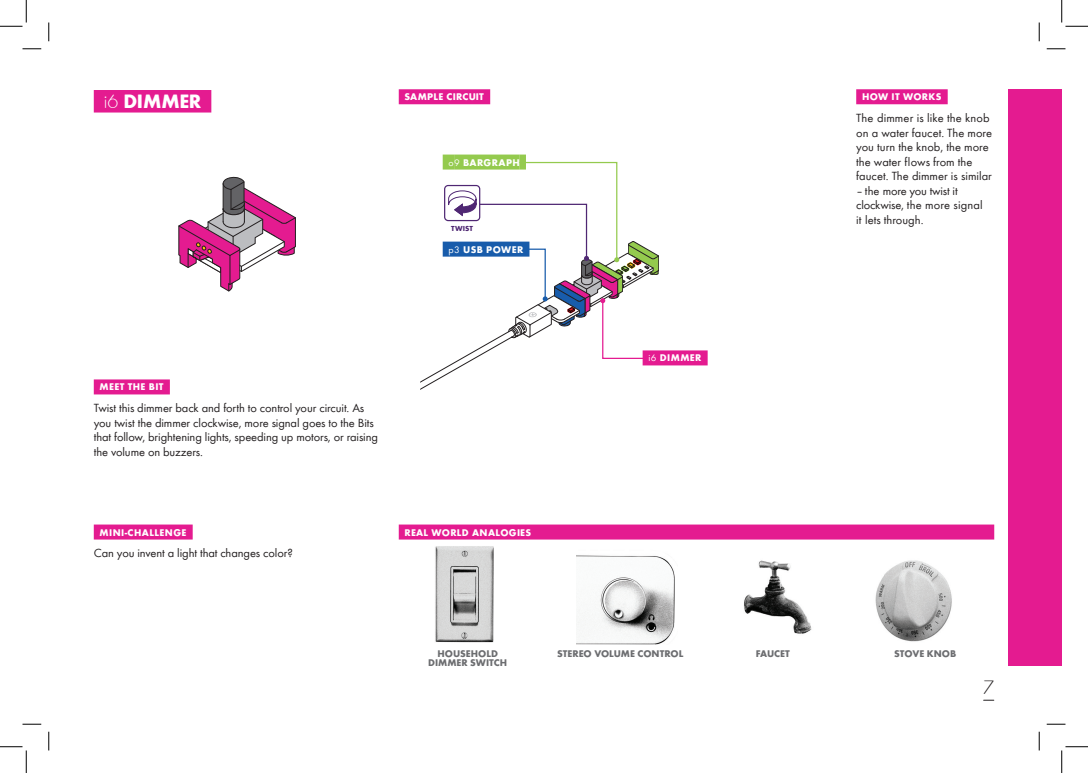
<style>
.page{position:relative;width:1088px;height:773px;background:#fff}
.page>*{position:absolute;margin:0;border:0;box-sizing:border-box;transform-origin:0 0}
.t1{font:700 20px "Futura Round";letter-spacing:-.015em;color:#fff}
.t2{font:300 20px "Futura Round";color:#231f20}
.t3{font:12.5px/14.5px "Futura Round";letter-spacing:-.01em;color:#231f20}
.t4{font:700 10px "Futura Round";letter-spacing:.035em;color:#fff}
.t5{font:700 10px/9.5px "Futura Round";color:#6c6d70;text-align:center}
.t6{font:700 7.5px "Futura Round";letter-spacing:.01em;color:#4f2773}
.s1{font-weight:300}
.s2{font-weight:400}
</style>
<div class="page">
<div style="left:1008px;top:89px;width:53px;height:577px;background:#e41b90"></div>
<svg style="left:178px;top:176px;width:118px;height:115px"></svg>
<div style="left:94px;top:379px;width:76px;height:15px;background:#e41b90"></div>
<div style="left:94px;top:524px;width:99px;height:15px;background:#e41b90"></div>
<div style="left:94px;top:90px;width:117px;height:22px;background:#e41b90"></div>
<img style="left:576px;top:555px;width:99px;height:89px">
<div style="left:399px;top:524px;width:595px;height:15px;background:#e41b90"></div>
<div style="left:399px;top:89px;width:91px;height:15px;background:#e41b90"></div>
<div style="left:856px;top:89px;width:91px;height:15px;background:#e41b90"></div>
<svg style="left:420px;top:160px;width:239px;height:230px"></svg>
<div style="left:642px;top:350px;width:65px;height:15px;background:#e41b90"></div>
<div style="left:443px;top:154px;width:11px;height:15px;background:#94ca4e"></div>
<div style="left:454px;top:154px;width:66px;height:15px;background:#94ca4e"></div>
<div style="left:520px;top:154px;width:6px;height:15px;background:#94ca4e"></div>
<div style="left:443px;top:241px;width:86px;height:15px;background:#185cab"></div>
<img style="left:744px;top:560px;width:68px;height:74px">
<img style="left:875px;top:560px;width:77px;height:82px">
<img style="left:435px;top:546px;width:59px;height:97px">
<svg style="left:22px;top:48px;width:19px;height:2px"></svg>
<svg style="left:1046px;top:48px;width:19px;height:2px"></svg>
<svg style="left:22px;top:723px;width:19px;height:2px"></svg>
<svg style="left:1046px;top:723px;width:19px;height:2px"></svg>
<svg style="left:48px;top:22px;width:2px;height:19px"></svg>
<svg style="left:48px;top:731px;width:2px;height:19px"></svg>
<svg style="left:1038px;top:22px;width:2px;height:19px"></svg>
<svg style="left:1038px;top:731px;width:2px;height:19px"></svg>
<svg style="left:0;top:0;width:27px;height:27px"></svg>
<svg style="left:0;top:746px;width:27px;height:26px"></svg>
<svg style="left:1061px;top:0;width:27px;height:27px"></svg>
<svg style="left:1061px;top:746px;width:27px;height:26px"></svg>
<h1 class="t1" style="left:104px;top:85px;width:99px"><span class="s1">i6</span> DIMMER</h1>
<p class="t4" style="left:404px;top:89px;width:81px">SAMPLE CIRCUIT</p>
<p class="t4" style="left:862px;top:89px;width:81px">HOW IT WORKS</p>
<p class="t4" style="left:448px;top:154px;width:73px"><span class="s2">o9</span> BARGRAPH</p>
<p class="t6" style="left:451px;top:222px;width:23px">TWIST</p>
<p class="t4" style="left:448px;top:241px;width:76px"><span class="s2">p3</span> USB POWER</p>
<p class="t3" style="left:856px;top:110px;width:137px">The dimmer is like the knob on a water faucet. The more you turn the knob, the more the water flows from the faucet. The dimmer is similar</p>
<p class="t3" style="left:856px;top:182px;width:128px">– the more you twist it clockwise, the more signal it lets through.</p>
<p class="t4" style="left:100px;top:379px;width:66px">MEET THE BIT</p>
<p class="t3" style="left:94px;top:400px;width:286px">Twist this dimmer back and forth to control your circuit. As you twist the dimmer clockwise, more signal goes to the Bits that follow, brightening lights, speeding up motors, or raising the volume on buzzers.</p>
<p class="t4" style="left:100px;top:524px;width:88px">MINI-CHALLENGE</p>
<p class="t3" style="left:94px;top:545px;width:200px">Can you invent a light that changes color?</p>
<p class="t4" style="left:404px;top:524px;width:128px">REAL WORLD ANALOGIES</p>
<p class="t4" style="left:648px;top:350px;width:55px"><span class="s2">i6</span> DIMMER</p>
<p class="t5" style="left:428px;top:647px;width:81px">HOUSEHOLD<br>DIMMER SWITCH</p>
<p class="t5" style="left:557px;top:647px;width:128px">STEREO VOLUME CONTROL</p>
<p class="t5" style="left:755px;top:647px;width:36px">FAUCET</p>
<p class="t5" style="left:894px;top:647px;width:64px">STOVE KNOB</p>
<h1 class="t2" style="left:983px;top:673px;width:12px">7</h1>
</div>
